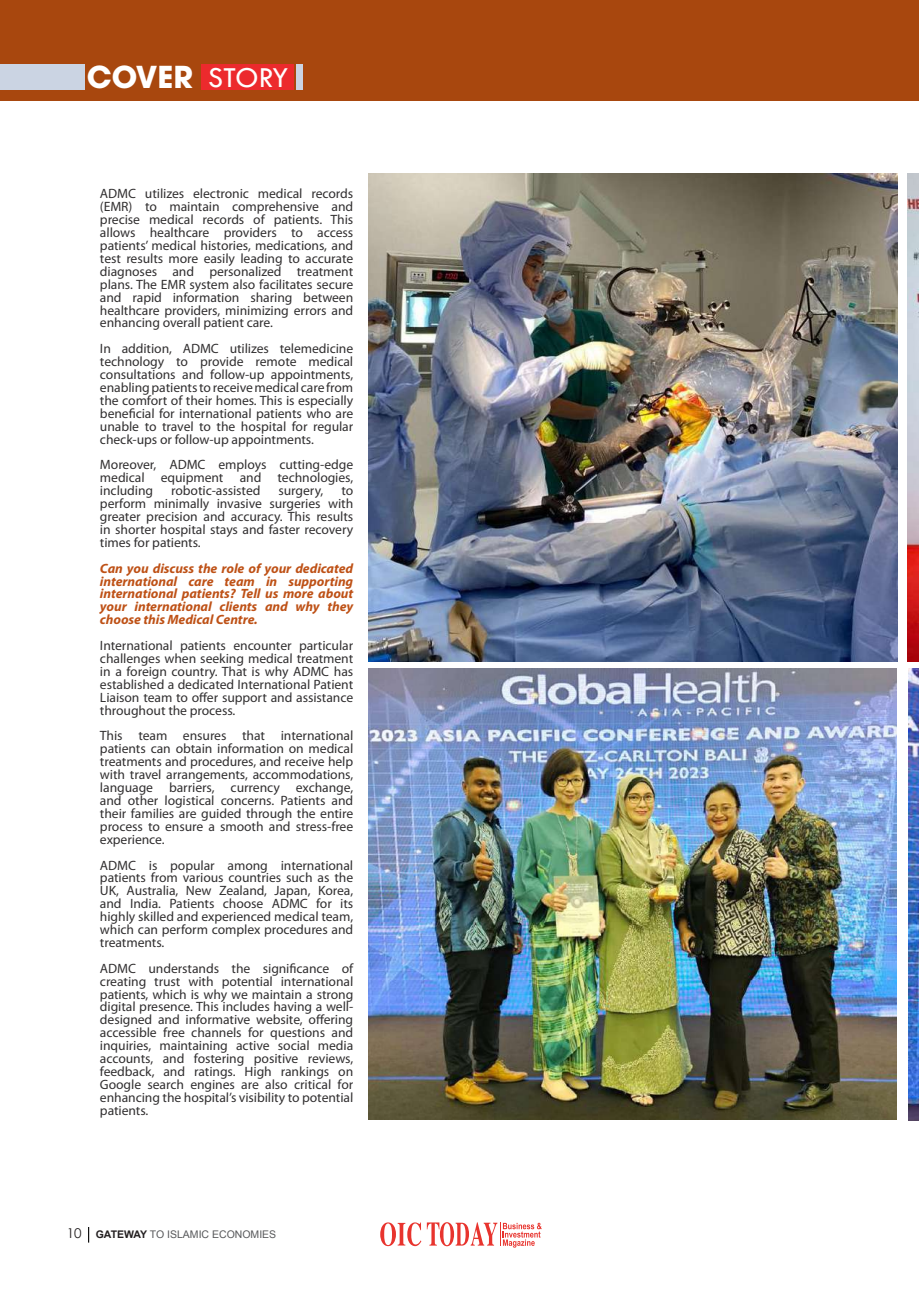
<style>
.page{position:relative;width:919px;height:1289px;background:#fff}
.page>*{position:absolute;margin:0;border:0;box-sizing:border-box;transform-origin:0 0}
.t1{font:700 30px "Avant Garde";color:#fff}
.t2{font:13.5px/12.9px "Myriad Pro";letter-spacing:-.005em;color:#312f30;text-align:justify}
.t3{font:italic 700 13.5px/12.9px "Myriad Pro";color:#be5116;text-align:justify}
.t4{font:10.5px "Arial";color:#57585a}
.s1{font-family:"Tw Cen";font-weight:400}
.s2{font-family:"Century Gothic";font-size:13.5px;color:#231f20}
.s3{font-weight:700;color:#231f20}
</style>
<div class="page">
<svg style="left:380px;top:1222px;width:41px;height:24px"></svg>
<svg style="left:427px;top:1222px;width:114px;height:25px"></svg>
<svg style="left:88px;top:1227px;width:1px;height:15px"></svg>
<img style="left:908px;top:669px;width:10px;height:451px">
<img style="left:907px;top:173px;width:11px;height:488px">
<div style="left:0;top:0;width:918px;height:101px;background:#a8470e"></div>
<div style="left:296px;top:64px;width:7px;height:26px;background:#cbd4e3"></div>
<div style="left:0;top:64px;width:84px;height:26px;background:#cbd4e3"></div>
<div style="left:201px;top:64px;width:92px;height:26px;background:#ec2a2d"></div>
<img style="left:368px;top:669px;width:528px;height:450px">
<img style="left:368px;top:173px;width:529px;height:488px">
<h1 class="t1" style="left:87px;top:57px;width:203px">COVER <span class="s1">STORY</span></h1>
<p class="t2" style="left:100px;top:187px;width:255px">ADMC utilizes electronic medical records (EMR) to maintain comprehensive and precise medical records of patients. This allows healthcare providers to access patients’ medical histories, medications, and test results more easily leading to accurate diagnoses and personalized treatment plans. The EMR system also facilitates secure and rapid information sharing between healthcare providers, minimizing errors and enhancing overall patient care.</p>
<p class="t2" style="left:100px;top:342px;width:255px">In addition, ADMC utilizes telemedicine technology to provide remote medical consultations and follow-up appointments, enabling patients to receive medical care from the comfort of their homes. This is especially beneficial for international patients who are unable to travel to the hospital for regular check-ups or follow-up appointments.</p>
<p class="t2" style="left:100px;top:458px;width:255px">Moreover, ADMC employs cutting-edge medical equipment and technologies, including</p>
<p class="t2" style="left:171px;top:484px;width:91px">robotic-assisted</p>
<p class="t2" style="left:278px;top:484px;width:47px">surgery,</p>
<p class="t2" style="left:100px;top:484px;width:255px;text-indent:241px">to perform minimally invasive surgeries with greater precision and accuracy. This results in shorter hospital stays and faster recovery times for patients.</p>
<p class="t3" style="left:100px;top:561px;width:255px">Can you discuss the role of your dedicated international care team in supporting international patients? Tell us more about your international clients and why they choose this Medical Centre.</p>
<p class="t2" style="left:100px;top:639px;width:255px">International patients encounter particular challenges when seeking medical treatment in a foreign country. That is why ADMC has established a dedicated International Patient Liaison team to offer support and assistance throughout the process.</p>
<p class="t2" style="left:100px;top:729px;width:255px">This team ensures that international patients can obtain information on medical treatments and procedures, and receive help with travel arrangements, accommodations, language barriers, currency exchange, and other logistical concerns. Patients and their families are guided through the entire process to ensure a smooth and stress-free experience.</p>
<p class="t2" style="left:100px;top:858px;width:255px">ADMC is popular among international patients from various countries such as the UK, Australia, New Zealand, Japan, Korea, and India. Patients choose ADMC for its highly skilled and experienced medical team, which can perform complex procedures and treatments.</p>
<p class="t2" style="left:100px;top:961px;width:255px">ADMC understands the significance of creating trust with potential international patients, which is why we maintain a strong digital presence. This includes having a well&shy;designed and informative website, offering accessible free channels for questions and inquiries, maintaining active social media accounts, and fostering positive reviews, feedback, and ratings. High rankings on Google search engines are also critical for enhancing the hospital’s visibility to potential patients.</p>
<p class="t4" style="left:67px;top:1226px;width:211px"><span class="s2">10</span> <span class="s3">GATEWAY</span> TO ISLAMIC ECONOMIES</p>
</div>
